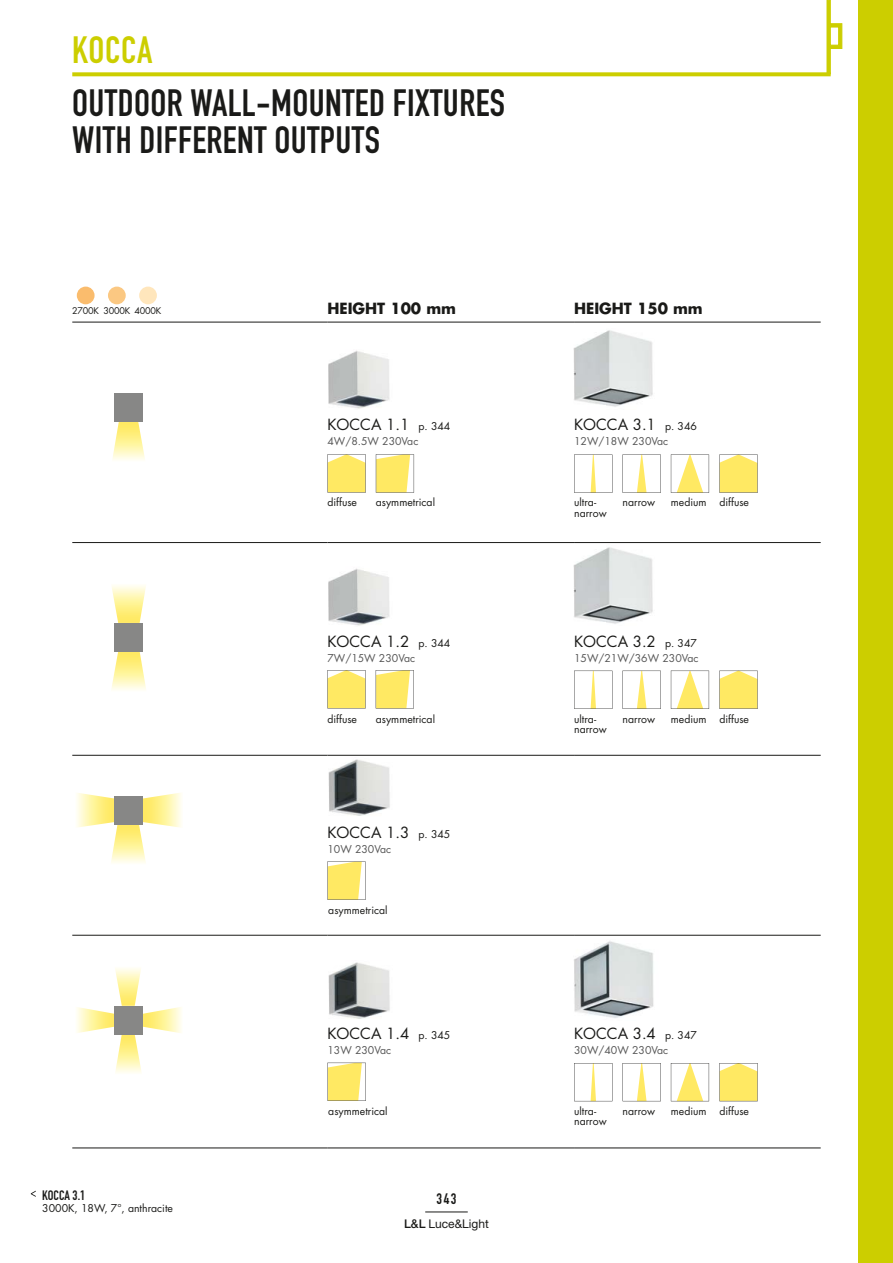
<style>
.page{position:relative;width:893px;height:1263px;background:#fff}
.page>*{position:absolute;margin:0;border:0;box-sizing:border-box;transform-origin:0 0}
.t1{font:37.5px "DIN Engschrift";letter-spacing:.01em;color:#1a1a18}
.t2{font:37.5px "DIN Engschrift";letter-spacing:.02em;color:#ccce00}
.t3{font:15px "Futura";color:#1a1a18}
.t4{font:700 15px "Futura";color:#1a1a18}
.t5{font:15px "DIN Engschrift";color:#1a1a18}
.t6{font:13.5px "DIN Engschrift";color:#1a1a18}
.t7{font:12px "Helvetica Neue";color:#1a1a18}
.t8{font:10.5px "Futura";color:#1a1a18}
.t9{font:10.5px "Futura";color:#565656}
.t10{font:9px "Futura";letter-spacing:-.025em;color:#1a1a18}
.s1{font-size:10.5px}
.s2{font-weight:500}
</style>
<div class="page">
<hr style="left:425px;top:1212px;width:43px;height:1px;background:#1a1a18">
<img style="left:573px;top:330px;width:80px;height:77px">
<img style="left:328px;top:350px;width:62px;height:59px">
<img style="left:573px;top:547px;width:80px;height:77px">
<img style="left:328px;top:568px;width:62px;height:58px">
<img style="left:328px;top:759px;width:62px;height:57px">
<img style="left:574px;top:941px;width:80px;height:77px">
<img style="left:328px;top:962px;width:62px;height:57px">
<svg style="left:77px;top:968px;width:104px;height:105px"></svg>
<div style="left:114px;top:1006px;width:29px;height:28px;background:#878786"></div>
<svg style="left:77px;top:793px;width:104px;height:70px"></svg>
<div style="left:114px;top:796px;width:29px;height:28px;background:#878786"></div>
<svg style="left:112px;top:585px;width:34px;height:38px"></svg>
<svg style="left:112px;top:651px;width:34px;height:39px"></svg>
<div style="left:114px;top:623px;width:29px;height:28px;background:#878786"></div>
<svg style="left:113px;top:421px;width:32px;height:39px"></svg>
<div style="left:114px;top:393px;width:29px;height:28px;background:#878786"></div>
<div style="left:859px;top:0;width:34px;height:1263px;background:#ccce00"></div>
<svg style="left:826px;top:0;width:17px;height:72px"></svg>
<svg style="left:72px;top:72px;width:759px;height:4px;background:#d0d215"></svg>
<div style="left:77px;top:287px;width:18px;height:17px;background:#fabc6d;border-radius:50%"></div>
<div style="left:139px;top:287px;width:18px;height:17px;background:#ffe6bc;border-radius:50%"></div>
<div style="left:108px;top:287px;width:18px;height:17px;background:#fbc882;border-radius:50%"></div>
<svg style="left:376px;top:454px;width:38px;height:39px"></svg>
<svg style="left:376px;top:670px;width:38px;height:38px"></svg>
<svg style="left:327px;top:454px;width:39px;height:39px;background:#f6e474"></svg>
<svg style="left:327px;top:670px;width:39px;height:38px"></svg>
<svg style="left:574px;top:455px;width:38px;height:38px"></svg>
<svg style="left:623px;top:455px;width:38px;height:38px"></svg>
<svg style="left:671px;top:455px;width:38px;height:38px"></svg>
<svg style="left:719px;top:455px;width:39px;height:38px"></svg>
<svg style="left:574px;top:671px;width:38px;height:38px"></svg>
<svg style="left:623px;top:671px;width:38px;height:38px"></svg>
<svg style="left:671px;top:671px;width:38px;height:38px"></svg>
<svg style="left:719px;top:671px;width:39px;height:38px"></svg>
<svg style="left:574px;top:1063px;width:38px;height:38px"></svg>
<svg style="left:623px;top:1063px;width:38px;height:38px"></svg>
<svg style="left:671px;top:1063px;width:38px;height:38px"></svg>
<svg style="left:719px;top:1063px;width:39px;height:38px"></svg>
<svg style="left:327px;top:861px;width:39px;height:39px;background:#f6e580"></svg>
<svg style="left:328px;top:1063px;width:38px;height:38px"></svg>
<svg style="left:31px;top:1190px;width:5px;height:7px"></svg>
<hr style="left:72px;top:322px;width:255px;height:1px;background:#1a1a18">
<hr style="left:327px;top:322px;width:247px;height:1px;background:#1a1a18">
<hr style="left:574px;top:322px;width:247px;height:1px;background:#1a1a18">
<hr style="left:327px;top:1148px;width:247px;height:1px;background:#1a1a18">
<hr style="left:574px;top:1148px;width:247px;height:1px;background:#1a1a18">
<hr style="left:72px;top:542px;width:255px;height:1px;background:#1a1a18">
<hr style="left:327px;top:542px;width:247px;height:1px;background:#1a1a18">
<hr style="left:574px;top:542px;width:247px;height:1px;background:#1a1a18">
<hr style="left:72px;top:755px;width:255px;height:1px;background:#1a1a18">
<hr style="left:327px;top:755px;width:247px;height:1px;background:#1a1a18">
<hr style="left:574px;top:755px;width:247px;height:1px;background:#1a1a18">
<hr style="left:72px;top:935px;width:255px;height:1px;background:#1a1a18">
<hr style="left:327px;top:935px;width:247px;height:1px;background:#1a1a18">
<hr style="left:574px;top:935px;width:247px;height:1px;background:#1a1a18">
<hr style="left:72px;top:1148px;width:255px;height:1px;background:#1a1a18">
<p class="t2" style="left:72px;top:28px;width:82px">KOCCA</p>
<p class="t1" style="left:72px;top:81px;width:434px">OUTDOOR WALL-MOUNTED FIXTURES</p>
<p class="t1" style="left:72px;top:118px;width:309px">WITH DIFFERENT OUTPUTS</p>
<p class="t10" style="left:72px;top:304px;width:28px">2700K</p>
<p class="t10" style="left:103px;top:304px;width:28px">3000K</p>
<p class="t10" style="left:135px;top:304px;width:28px">4000K</p>
<p class="t6" style="left:42px;top:1187px;width:44px">KOCCA 3.1</p>
<p class="t8" style="left:42px;top:1201px;width:132px">3000K, 18W, 7°, anthracite</p>
<p class="t4" style="left:327px;top:297px;width:130px">HEIGHT 100 mm</p>
<p class="t4" style="left:574px;top:297px;width:130px">HEIGHT 150 mm</p>
<p class="t3" style="left:327px;top:415px;width:124px">KOCCA 1.1 <span class="s1">p. 344</span></p>
<p class="t9" style="left:327px;top:434px;width:92px">4W/8.5W 230Vac</p>
<p class="t3" style="left:574px;top:415px;width:124px">KOCCA 3.1 <span class="s1">p. 346</span></p>
<p class="t9" style="left:574px;top:434px;width:96px">12W/18W 230Vac</p>
<p class="t8" style="left:327px;top:495px;width:31px">diffuse</p>
<p class="t8" style="left:376px;top:495px;width:61px">asymmetrical</p>
<p class="t8" style="left:574px;top:495px;width:24px">ultra-</p>
<p class="t8" style="left:574px;top:506px;width:34px">narrow</p>
<p class="t8" style="left:623px;top:495px;width:34px">narrow</p>
<p class="t8" style="left:671px;top:495px;width:37px">medium</p>
<p class="t8" style="left:719px;top:495px;width:31px">diffuse</p>
<p class="t3" style="left:327px;top:631px;width:124px">KOCCA 1.2 <span class="s1">p. 344</span></p>
<p class="t9" style="left:327px;top:650px;width:89px">7W/15W 230Vac</p>
<p class="t8" style="left:327px;top:711px;width:31px">diffuse</p>
<p class="t8" style="left:376px;top:711px;width:61px">asymmetrical</p>
<p class="t3" style="left:327px;top:822px;width:124px">KOCCA 1.3 <span class="s1">p. 345</span></p>
<p class="t9" style="left:327px;top:842px;width:65px">10W 230Vac</p>
<p class="t8" style="left:328px;top:903px;width:61px">asymmetrical</p>
<p class="t3" style="left:327px;top:1023px;width:124px">KOCCA 1.4 <span class="s1">p. 345</span></p>
<p class="t9" style="left:327px;top:1043px;width:65px">13W 230Vac</p>
<p class="t8" style="left:328px;top:1104px;width:61px">asymmetrical</p>
<p class="t5" style="left:437px;top:1189px;width:21px">343</p>
<p class="t7" style="left:404px;top:1216px;width:86px"><span class="s2">L&amp;L</span> Luce&amp;Light</p>
<p class="t3" style="left:574px;top:631px;width:124px">KOCCA 3.2 <span class="s1">p. 347</span></p>
<p class="t9" style="left:574px;top:650px;width:126px">15W/21W/36W 230Vac</p>
<p class="t8" style="left:574px;top:711px;width:24px">ultra-</p>
<p class="t8" style="left:574px;top:722px;width:34px">narrow</p>
<p class="t8" style="left:623px;top:711px;width:34px">narrow</p>
<p class="t8" style="left:671px;top:711px;width:37px">medium</p>
<p class="t8" style="left:719px;top:711px;width:31px">diffuse</p>
<p class="t3" style="left:574px;top:1023px;width:124px">KOCCA 3.4 <span class="s1">p. 347</span></p>
<p class="t9" style="left:574px;top:1043px;width:96px">30W/40W 230Vac</p>
<p class="t8" style="left:574px;top:1104px;width:24px">ultra-</p>
<p class="t8" style="left:574px;top:1114px;width:34px">narrow</p>
<p class="t8" style="left:623px;top:1104px;width:34px">narrow</p>
<p class="t8" style="left:671px;top:1104px;width:37px">medium</p>
<p class="t8" style="left:719px;top:1104px;width:31px">diffuse</p>
</div>
